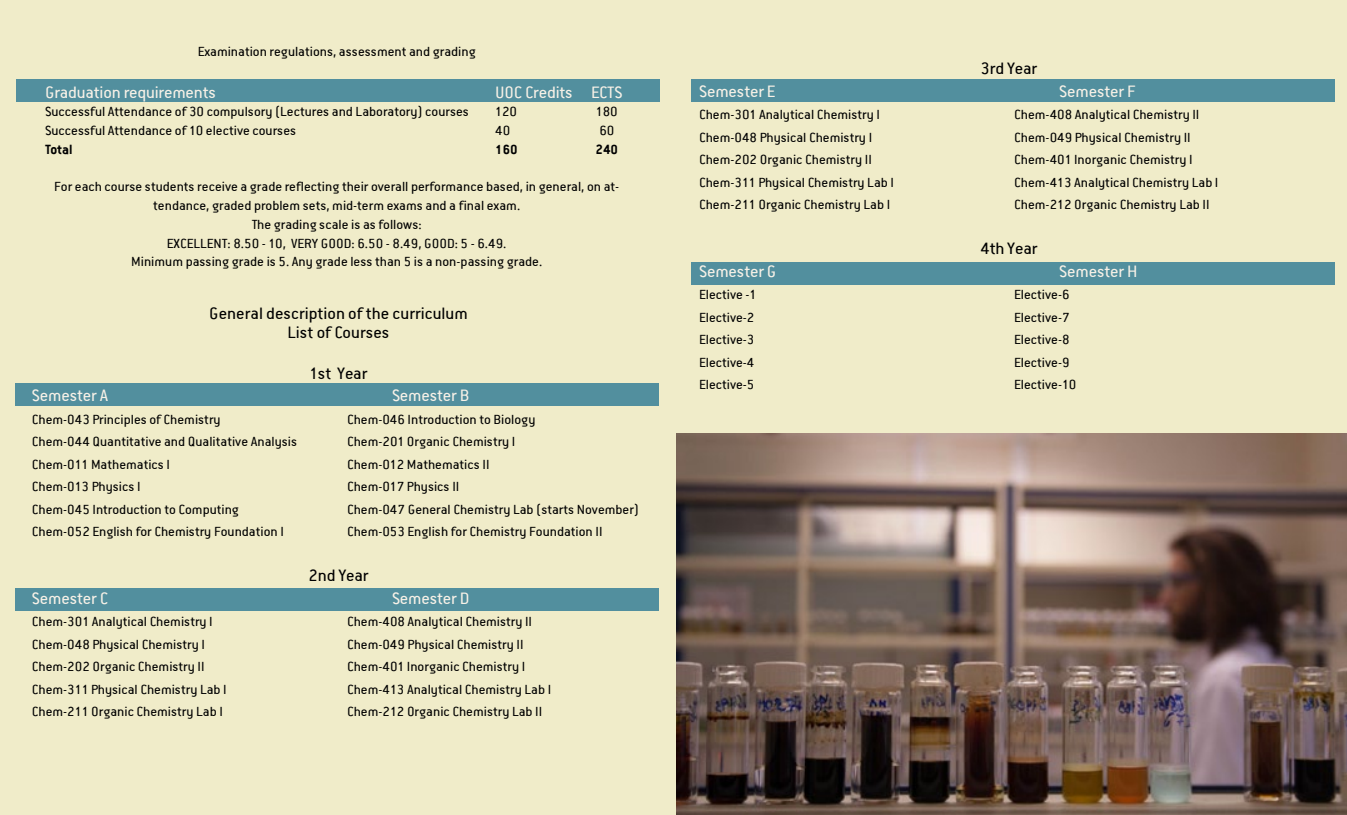
<style>
.page{position:relative;width:1347px;height:815px;background:#fff}
.page>*{position:absolute;margin:0;border:0;box-sizing:border-box;transform-origin:0 0}
.t1{font:18.75px "PF Premier Text";letter-spacing:-.01em;color:#f7f1e7}
.t2{font:18.75px/18.8px "PF Premier Text";color:#000;text-align:center}
.t3{font:15px/18.8px "PF Premier Text";color:#000;text-align:center}
.t4{font:700 15px "PF Premier Text";color:#000}
</style>
<div class="page">
<div style="left:0;top:0;width:1346px;height:815px;background:#f0ecc9"></div>
<div style="left:16px;top:79px;width:643px;height:22px;background:#528f9e"></div>
<div style="left:15px;top:383px;width:643px;height:23px;background:#528f9e"></div>
<div style="left:691px;top:79px;width:643px;height:22px;background:#528f9e"></div>
<div style="left:15px;top:588px;width:643px;height:23px;background:#528f9e"></div>
<div style="left:691px;top:263px;width:643px;height:22px;background:#528f9e"></div>
<img style="left:676px;top:433px;width:670px;height:382px">
<p class="t3" style="left:198px;top:42px;width:279px">Examination regulations, assessment and grading</p>
<p class="t1" style="left:45px;top:83px;width:173px">Graduation requirements</p>
<p class="t1" style="left:495px;top:83px;width:129px">UOC Credits ECTS</p>
<p class="t3" style="left:45px;top:102px;width:425px">Successful Attendance of 30 compulsory (Lectures and Laboratory) courses</p>
<p class="t3" style="left:495px;top:102px;width:23px">120</p>
<p class="t3" style="left:596px;top:102px;width:23px">180</p>
<p class="t3" style="left:45px;top:121px;width:253px">Successful Attendance of 10 elective courses</p>
<p class="t3" style="left:495px;top:121px;width:17px">40</p>
<p class="t3" style="left:599px;top:121px;width:17px">60</p>
<p class="t4" style="left:45px;top:142px;width:29px">Total</p>
<p class="t4" style="left:495px;top:142px;width:24px">160</p>
<p class="t4" style="left:595px;top:142px;width:24px">240</p>
<p class="t3" style="left:54px;top:177px;width:566px">For each course students receive a grade reflecting their overall performance based, in general, on at&shy;tendance, graded problem sets, mid-term exams and a final exam.<br>The grading scale is as follows:<br>EXCELLENT: 8.50 - 10, VERY GOOD: 6.50 - 8.49, GOOD: 5 - 6.49.<br>Minimum passing grade is 5. Any grade less than 5 is a non-passing grade.</p>
<p class="t2" style="left:209px;top:304px;width:260px">General description of the curriculum<br>List of Courses</p>
<p class="t2" style="left:310px;top:364px;width:59px">1st Year</p>
<p class="t1" style="left:32px;top:386px;width:78px">Semester A</p>
<p class="t1" style="left:392px;top:386px;width:79px">Semester B</p>
<p class="t3" style="left:32px;top:410px;width:190px">Chem-043 Principles of Chemistry</p>
<p class="t3" style="left:347px;top:410px;width:190px">Chem-046 Introduction to Biology</p>
<p class="t3" style="left:32px;top:432px;width:267px">Chem-044 Quantitative and Qualitative Analysis</p>
<p class="t3" style="left:347px;top:432px;width:170px">Chem-201 Organic Chemistry I</p>
<p class="t3" style="left:32px;top:455px;width:140px">Chem-011 Mathematics I</p>
<p class="t3" style="left:347px;top:455px;width:144px">Chem-012 Mathematics II</p>
<p class="t3" style="left:32px;top:477px;width:110px">Chem-013 Physics I</p>
<p class="t3" style="left:347px;top:477px;width:114px">Chem-017 Physics II</p>
<p class="t3" style="left:32px;top:500px;width:209px">Chem-045 Introduction to Computing</p>
<p class="t3" style="left:347px;top:500px;width:293px">Chem-047 General Chemistry Lab (starts November)</p>
<p class="t3" style="left:32px;top:522px;width:253px">Chem-052 English for Chemistry Foundation I</p>
<p class="t3" style="left:347px;top:522px;width:257px">Chem-053 English for Chemistry Foundation II</p>
<p class="t2" style="left:308px;top:566px;width:61px">2nd Year</p>
<p class="t1" style="left:32px;top:589px;width:78px">Semester C</p>
<p class="t1" style="left:392px;top:589px;width:79px">Semester D</p>
<p class="t3" style="left:32px;top:612px;width:182px">Chem-301 Analytical Chemistry I</p>
<p class="t3" style="left:347px;top:612px;width:187px">Chem-408 Analytical Chemistry II</p>
<p class="t3" style="left:32px;top:635px;width:174px">Chem-048 Physical Chemistry I</p>
<p class="t3" style="left:347px;top:635px;width:178px">Chem-049 Physical Chemistry II</p>
<p class="t3" style="left:32px;top:657px;width:174px">Chem-202 Organic Chemistry II</p>
<p class="t3" style="left:347px;top:657px;width:180px">Chem-401 Inorganic Chemistry I</p>
<p class="t3" style="left:32px;top:680px;width:196px">Chem-311 Physical Chemistry Lab I</p>
<p class="t3" style="left:347px;top:680px;width:206px">Chem-413 Analytical Chemistry Lab I</p>
<p class="t3" style="left:32px;top:702px;width:192px">Chem-211 Organic Chemistry Lab I</p>
<p class="t3" style="left:347px;top:702px;width:197px">Chem-212 Organic Chemistry Lab II</p>
<p class="t2" style="left:980px;top:59px;width:58px">3rd Year</p>
<p class="t1" style="left:699px;top:82px;width:78px">Semester E</p>
<p class="t1" style="left:1059px;top:82px;width:78px">Semester F</p>
<p class="t3" style="left:699px;top:105px;width:182px">Chem-301 Analytical Chemistry I</p>
<p class="t3" style="left:1014px;top:105px;width:187px">Chem-408 Analytical Chemistry II</p>
<p class="t3" style="left:699px;top:128px;width:174px">Chem-048 Physical Chemistry I</p>
<p class="t3" style="left:1014px;top:128px;width:178px">Chem-049 Physical Chemistry II</p>
<p class="t3" style="left:699px;top:150px;width:174px">Chem-202 Organic Chemistry II</p>
<p class="t3" style="left:1014px;top:150px;width:180px">Chem-401 Inorganic Chemistry I</p>
<p class="t3" style="left:699px;top:173px;width:196px">Chem-311 Physical Chemistry Lab I</p>
<p class="t3" style="left:1014px;top:173px;width:206px">Chem-413 Analytical Chemistry Lab I</p>
<p class="t3" style="left:699px;top:195px;width:192px">Chem-211 Organic Chemistry Lab I</p>
<p class="t3" style="left:1014px;top:195px;width:197px">Chem-212 Organic Chemistry Lab II</p>
<p class="t2" style="left:980px;top:239px;width:58px">4th Year</p>
<p class="t1" style="left:699px;top:262px;width:79px">Semester G</p>
<p class="t1" style="left:1059px;top:262px;width:80px">Semester H</p>
<p class="t3" style="left:699px;top:285px;width:59px">Elective -1</p>
<p class="t3" style="left:1014px;top:285px;width:57px">Elective-6</p>
<p class="t3" style="left:699px;top:308px;width:57px">Elective-2</p>
<p class="t3" style="left:1014px;top:308px;width:57px">Elective-7</p>
<p class="t3" style="left:699px;top:330px;width:57px">Elective-3</p>
<p class="t3" style="left:1014px;top:330px;width:57px">Elective-8</p>
<p class="t3" style="left:699px;top:353px;width:57px">Elective-4</p>
<p class="t3" style="left:1014px;top:353px;width:57px">Elective-9</p>
<p class="t3" style="left:699px;top:375px;width:57px">Elective-5</p>
<p class="t3" style="left:1014px;top:375px;width:64px">Elective-10</p>
</div>
